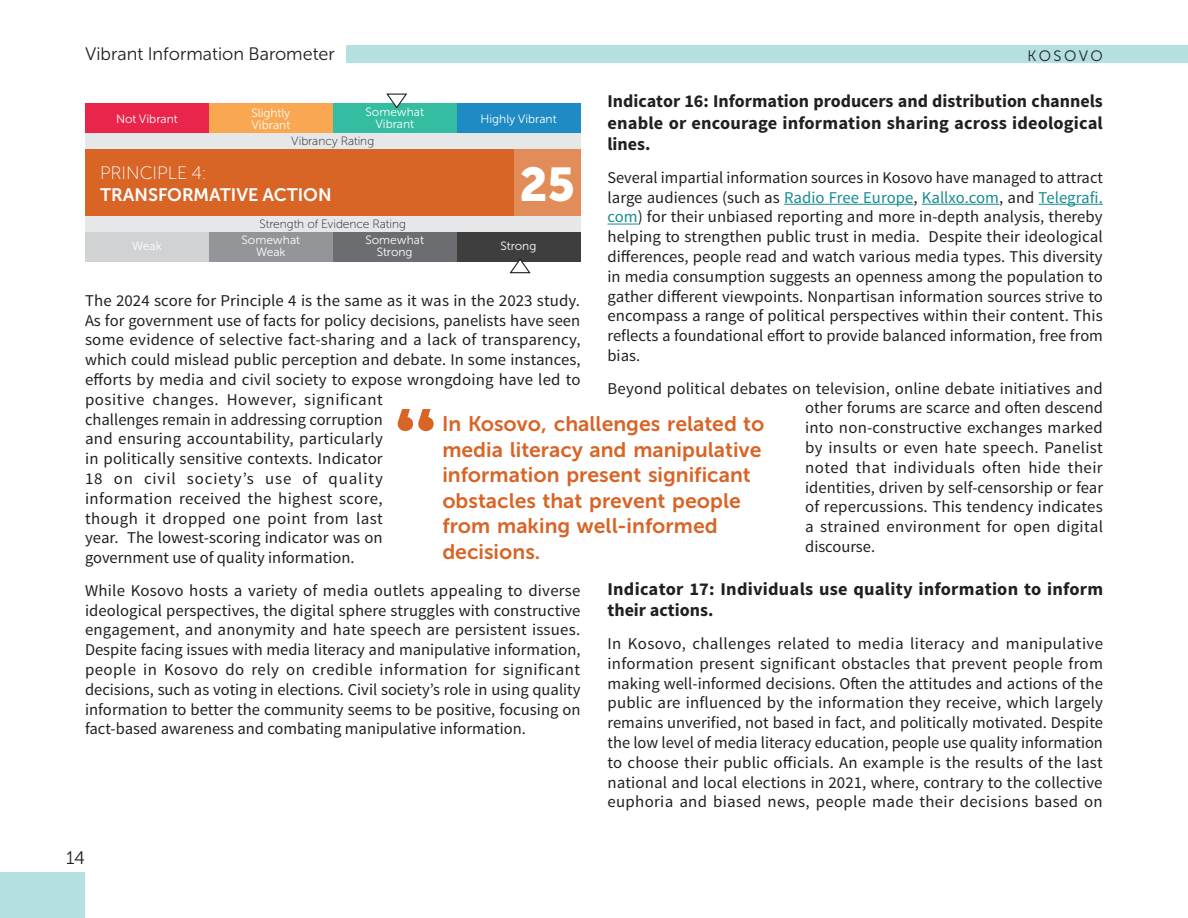
<style>
.page{position:relative;width:1188px;height:918px;background:#fff}
.page>*{position:absolute;margin:0;border:0;box-sizing:border-box;transform-origin:0 0}
.t1{font:47.1px "Museo Sans Cyrl 900";color:#fff}
.Pullquotes{font:21px/25.5px "Museo Sans Cyrl 700";color:#d86426}
.Indicator{font:700 18px/21.6px "Source Sans Pro";letter-spacing:.01em;color:#231f20;text-align:justify}
.t2{font:18px "Museo Sans Cyrl 300";color:#231f20}
.t3{font:18px "Museo Sans Cyrl 700";color:#fff}
.t4{font:18px "Museo Sans Cyrl 100";color:#fff}
.t5{font:16.5px/19.8px "Source Sans Pro";letter-spacing:.005em;color:#231f20;text-align:justify}
.t6{font:15px "Museo Sans Cyrl 300";letter-spacing:.155em;color:#231f20}
.t7{font:12px "Museo Sans Cyrl 300";color:#fff}
.t8{font:12px "Museo Sans Cyrl 100";color:#231f20}
.s1{color:#168c90}
</style>
<div class="page">
<div style="left:0;top:872px;width:85px;height:46px;background:#b4e0e2"></div>
<div style="left:346px;top:45px;width:842px;height:18px;background:#b4e0e2"></div>
<div style="left:85px;top:216px;width:495px;height:17px;background:#e6e7e9"></div>
<div style="left:85px;top:133px;width:495px;height:16px;background:#e6e7e9"></div>
<div style="left:85px;top:149px;width:495px;height:67px;background:#d86426"></div>
<div style="left:514px;top:149px;width:66px;height:67px;background:#e28d59"></div>
<div style="left:333px;top:103px;width:124px;height:30px;background:#34bda0"></div>
<div style="left:457px;top:103px;width:123px;height:30px;background:#1f8bc4"></div>
<div style="left:209px;top:103px;width:124px;height:30px;background:#f9a851"></div>
<div style="left:85px;top:103px;width:124px;height:30px;background:#e9254c"></div>
<svg style="left:386px;top:93px;width:22px;height:16px"></svg>
<div style="left:333px;top:233px;width:124px;height:29px;background:#6c6d70"></div>
<div style="left:457px;top:233px;width:123px;height:29px;background:#3e3e3f"></div>
<div style="left:209px;top:233px;width:124px;height:29px;background:#939598"></div>
<div style="left:85px;top:233px;width:124px;height:29px;background:#d1d2d4"></div>
<svg style="left:509px;top:259px;width:22px;height:15px"></svg>
<hr style="left:784px;top:204px;width:129px;height:1px;background:#168c90">
<hr style="left:922px;top:204px;width:77px;height:1px;background:#168c90">
<hr style="left:1039px;top:204px;width:64px;height:1px;background:#168c90">
<hr style="left:608px;top:224px;width:30px;height:1px;background:#168c90">
<svg style="left:398px;top:409px;width:36px;height:22px"></svg>
<p class="t2" style="left:85px;top:44px;width:251px">Vibrant Information Barometer</p>
<p class="t6" style="left:1028px;top:48px;width:77px">KOSOVO</p>
<p class="Indicator" style="left:608px;top:91px;width:497px">Indicator 16: Information producers and distribution channels enable or encourage information sharing across ideological lines.</p>
<p class="t5" style="left:608px;top:168px;width:497px">Several impartial information sources in Kosovo have managed to attract large audiences (such as <span class="s1">Radio Free Europe</span>, <span class="s1">Kallxo.com</span>, and <span class="s1">Telegrafi. com</span>) for their unbiased reporting and more in-depth analysis, thereby helping to strengthen public trust in media. Despite their ideological differences, people read and watch various media types. This diversity in media consumption suggests an openness among the population to gather different viewpoints. Nonpartisan information sources strive to encompass a range of political perspectives within their content. This reflects a foundational effort to provide balanced information, free from bias.</p>
<p class="t5" style="left:805px;top:378px;width:299px;text-indent:-198px">Beyond political debates on television, online debate initiatives and other forums are scarce and often descend into non-constructive exchanges marked by insults or even hate speech. Panelist noted that individuals often hide their identities, driven by self-censorship or fear of repercussions. This tendency indicates a strained environment for open digital discourse.</p>
<p class="Indicator" style="left:608px;top:579px;width:497px">Indicator 17: Individuals use quality information to inform their actions.</p>
<p class="t5" style="left:608px;top:634px;width:497px">In Kosovo, challenges related to media literacy and manipulative information present significant obstacles that prevent people from making well-informed decisions. Often the attitudes and actions of the public are influenced by the information they receive, which largely remains unverified, not based in fact, and politically motivated. Despite the low level of media literacy education, people use quality information to choose their public officials. An example is the results of the last national and local elections in 2021, where, contrary to the collective euphoria and biased news, people made their decisions based on</p>
<p class="t7" style="left:365px;top:106px;width:60px">Somewhat</p>
<p class="t7" style="left:375px;top:118px;width:40px">Vibrant</p>
<p class="t7" style="left:481px;top:112px;width:78px">Highly Vibrant</p>
<p class="t7" style="left:251px;top:106px;width:41px">Slightly</p>
<p class="t7" style="left:251px;top:118px;width:40px">Vibrant</p>
<p class="t7" style="left:116px;top:112px;width:63px">Not Vibrant</p>
<p class="t8" style="left:291px;top:134px;width:84px">Vibrancy Rating</p>
<p class="t4" style="left:100px;top:164px;width:107px">PRINCIPLE 4:</p>
<p class="t3" style="left:100px;top:185px;width:233px">TRANSFORMATIVE ACTION</p>
<p class="t1" style="left:519px;top:158px;width:57px">25</p>
<p class="t8" style="left:260px;top:218px;width:148px">Strength of Evidence Rating</p>
<p class="t7" style="left:242px;top:234px;width:60px">Somewhat</p>
<p class="t7" style="left:256px;top:246px;width:31px">Weak</p>
<p class="t7" style="left:365px;top:234px;width:60px">Somewhat</p>
<p class="t7" style="left:377px;top:246px;width:37px">Strong</p>
<p class="t7" style="left:501px;top:240px;width:37px">Strong</p>
<p class="t7" style="left:132px;top:240px;width:31px">Weak</p>
<p class="t5" style="left:85px;top:291px;width:497px;text-align:left">The 2024 score for Principle 4 is the same as it was in the 2023 study.<br>As for government use of facts for policy decisions, panelists have seen some evidence of selective fact-sharing and a lack of transparency, which could mislead public perception and debate. In some instances, efforts by media and civil society to expose wrongdoing have led to positive changes. However, significant<br>challenges remain in addressing corruption<br>and ensuring accountability, particularly<br>in politically sensitive contexts. Indicator<br>18 on civil society’s use of quality<br>information received the highest score,<br>though it dropped one point from last<br>year. The lowest-scoring indicator was on<br>government use of quality information.</p>
<p class="t5" style="left:85px;top:581px;width:497px">While Kosovo hosts a variety of media outlets appealing to diverse ideological perspectives, the digital sphere struggles with constructive engagement, and anonymity and hate speech are persistent issues.<br>Despite facing issues with media literacy and manipulative information, people in Kosovo do rely on credible information for significant decisions, such as voting in elections. Civil society’s role in using quality information to better the community seems to be positive, focusing on fact-based awareness and combating manipulative information.</p>
<p class="Pullquotes" style="left:442px;top:411px;width:324px">In Kosovo, challenges related to media literacy and manipulative information present significant obstacles that prevent people from making well-informed decisions.</p>
<p class="t2" style="left:66px;top:848px;width:21px">14</p>
</div>
